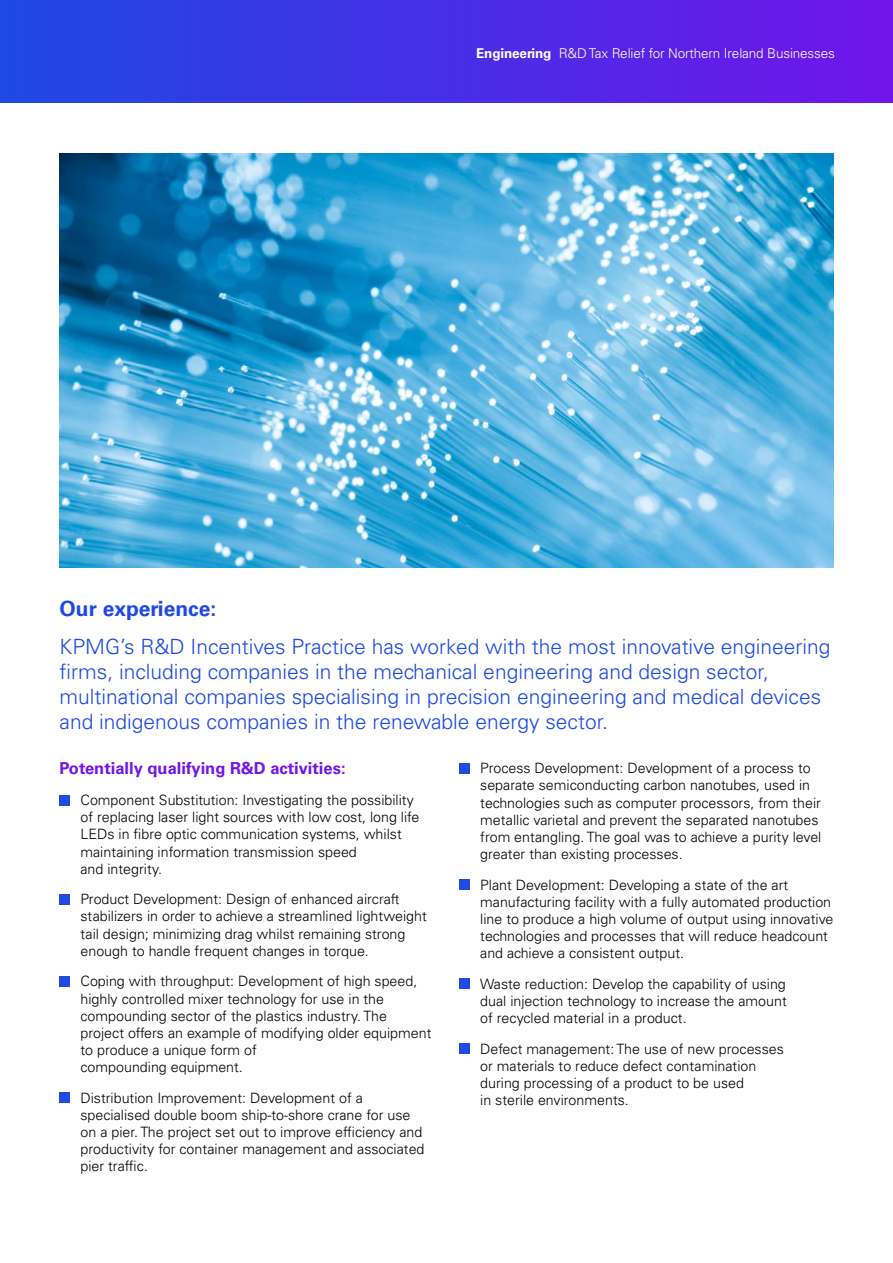
<style>
.page{position:relative;width:893px;height:1263px;background:#fff}
.page>*{position:absolute;margin:0;border:0;box-sizing:border-box;transform-origin:0 0}
.t1{font:300 21px/25.2px "Univers LT Std";color:#1e49e2}
.t2{font:700 21px "Univers LT Std";color:#1e49e2}
.t3{font:700 16.5px "Univers LT Std";color:#7213ea}
.t4{font:300 14.25px/17.1px "Univers LT Std";color:#000101}
.t5{font:300 13.5px "Univers LT Std";letter-spacing:-.01em;color:#fff}
.s1{font-weight:700}
</style>
<div class="page">
<div style="left:60px;top:795px;width:10px;height:10px;background:#1f4ae3"></div>
<div style="left:60px;top:894px;width:10px;height:10px;background:#1f4ae3"></div>
<div style="left:60px;top:976px;width:10px;height:10px;background:#1f4ae3"></div>
<div style="left:60px;top:1092px;width:10px;height:11px;background:#1f4ae3"></div>
<div style="left:459px;top:763px;width:10px;height:10px;background:#1f4ae3"></div>
<div style="left:459px;top:879px;width:10px;height:11px;background:#1f4ae3"></div>
<div style="left:459px;top:978px;width:10px;height:11px;background:#1f4ae3"></div>
<div style="left:459px;top:1043px;width:10px;height:11px;background:#1f4ae3"></div>
<img style="left:60px;top:153px;width:773px;height:415px">
<div style="left:0;top:0;width:893px;height:102px;background:linear-gradient(to right,#1e49e2,#7014ea)"></div>
<p class="t5" style="left:476px;top:45px;width:360px"><span class="s1">Engineering</span> R&amp;D Tax Relief for Northern Ireland Businesses</p>
<h1 class="t2" style="left:60px;top:596px;width:158px">Our experience:</h1>
<p class="t1" style="left:60px;top:633px;width:773px">KPMG’s R&amp;D Incentives Practice has worked with the most innovative engineering firms, including companies in the mechanical engineering and design sector, multinational companies specialising in precision engineering and medical devices and indigenous companies in the renewable energy sector.</p>
<p class="t3" style="left:60px;top:759px;width:288px">Potentially qualifying R&amp;D activities:</p>
<p class="t4" style="left:81px;top:792px;width:340px">Component Substitution: Investigating the possibility of replacing laser light sources with low cost, long life LEDs in fibre optic communication systems, whilst maintaining information transmission speed<br>and integrity.</p>
<p class="t4" style="left:81px;top:891px;width:348px">Product Development: Design of enhanced aircraft stabilizers in order to achieve a streamlined lightweight tail design; minimizing drag whilst remaining strong enough to handle frequent changes in torque.</p>
<p class="t4" style="left:81px;top:973px;width:352px">Coping with throughput: Development of high speed, highly controlled mixer technology for use in the compounding sector of the plastics industry. The project offers an example of modifying older equipment to produce a unique form of<br>compounding equipment.</p>
<p class="t4" style="left:81px;top:1089px;width:345px">Distribution Improvement: Development of a specialised double boom ship-to-shore crane for use on a pier. The project set out to improve efficiency and productivity for container management and associated pier traffic.</p>
<p class="t4" style="left:480px;top:760px;width:343px">Process Development: Development of a process to separate semiconducting carbon nanotubes, used in technologies such as computer processors, from their metallic varietal and prevent the separated nanotubes from entangling. The goal was to achieve a purity level greater than existing processes.</p>
<p class="t4" style="left:480px;top:876px;width:355px">Plant Development: Developing a state of the art manufacturing facility with a fully automated production line to produce a high volume of output using innovative technologies and processes that will reduce headcount and achieve a consistent output.</p>
<p class="t4" style="left:480px;top:975px;width:308px;text-align:justify">Waste reduction: Develop the capability of using dual injection technology to increase the amount of recycled material in a product.</p>
<p class="t4" style="left:480px;top:1040px;width:305px">Defect management: The use of new processes or materials to reduce defect contamination during processing of a product to be used<br>in sterile environments.</p>
</div>
